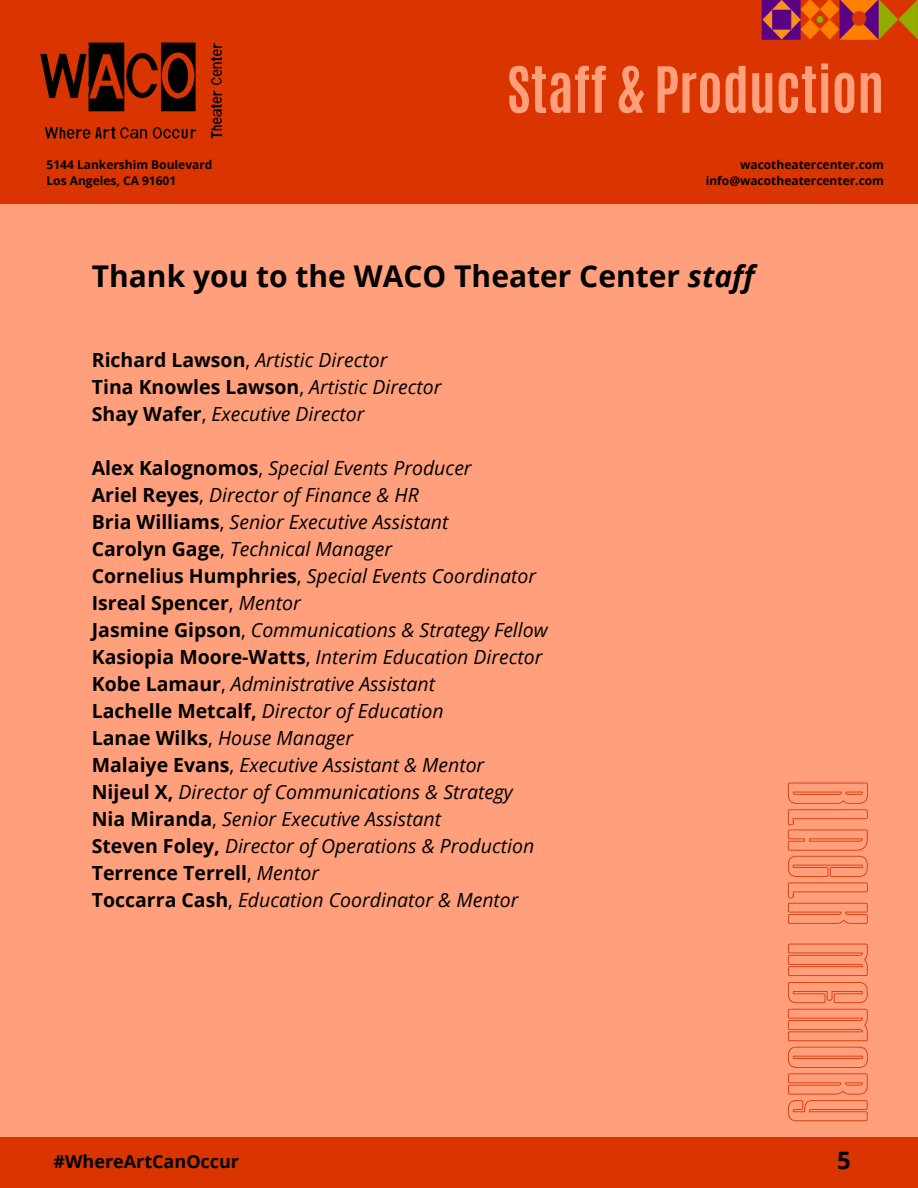
<style>
.page{position:relative;width:918px;height:1188px;background:#ff9f7c}
.page>*{position:absolute;margin:0;border:0;box-sizing:border-box;transform-origin:0 0}
.t1{font:85.5px "Aeroxys Outline";letter-spacing:.03em;color:#da3500}
.t2{font:700 54px "Antonio";color:#ff9f7c}
.t3{font:700 30px "Open Sans";color:#010101}
.t4{font:700 24px "Open Sans";color:#000}
.t5{font:italic 19.5px/27px "Open Sans";color:#010101}
.t6{font:700 18px "Open Sans";color:#000}
.t7{font:700 12px/16px "Open Sans";color:#000}
.s1{font-style:italic}
.s2{font-weight:700;font-style:normal}
.s3{font-style:normal}
</style>
<div class="page">
<div style="left:0;top:1137px;width:918px;height:51px;background:#da3500"></div>
<div style="left:0;top:0;width:918px;height:204px;background:#da3500"></div>
<img style="left:40px;top:42px;width:182px;height:97px">
<img style="left:762px;top:0;width:156px;height:39px">
<h2 class="t2" style="left:507px;top:51px;width:379px">Staff &amp; Production</h2>
<p class="t7" style="left:47px;top:156px;width:167px">5144 Lankershim Boulevard<br>Los Angeles, CA 91601</p>
<p class="t7" style="left:706px;top:156px;width:180px;text-align:right">wacotheatercenter.com info@wacotheatercenter.com</p>
<h3 class="t3" style="left:92px;top:255px;width:664px">Thank you to the WACO Theater Center <span class="s1">staff</span></h3>
<p class="t5" style="left:92px;top:346px;width:351px"><span class="s2">Richard Lawson</span><span class="s3">,</span> Artistic Director<br><span class="s2">Tina Knowles Lawson</span><span class="s3">,</span> Artistic Director<br><span class="s2">Shay Wafer</span><span class="s3">,</span> Executive Director</p>
<p class="t5" style="left:92px;top:454px;width:457px"><span class="s2">Alex Kalognomos</span><span class="s3">,</span> Special Events Producer<br><span class="s2">Ariel Reyes</span><span class="s3">,</span> Director of Finance &amp; HR<br><span class="s2">Bria Williams</span><span class="s3">,</span> Senior Executive Assistant<br><span class="s2">Carolyn Gage</span><span class="s3">,</span> Technical Manager<br><span class="s2">Cornelius Humphries</span><span class="s3">,</span> Special Events Coordinator <span class="s2">Isreal Spencer</span><span class="s3">,</span> Mentor<br><span class="s2">Jasmine Gipson</span><span class="s3">,</span> Communications &amp; Strategy Fellow <span class="s2">Kasiopia Moore-Watts</span><span class="s3">,</span> Interim Education Director <span class="s2">Kobe Lamaur</span><span class="s3">,</span> Administrative Assistant<br><span class="s2">Lachelle Metcalf,</span> Director of Education<br><span class="s2">Lanae Wilks</span><span class="s3">,</span> House Manager<br><span class="s2">Malaiye Evans</span><span class="s3">,</span> Executive Assistant &amp; Mentor<br><span class="s2">Nijeul X,</span> Director of Communications &amp; Strategy <span class="s2">Nia Miranda</span><span class="s3">,</span> Senior Executive Assistant<br><span class="s2">Steven Foley,</span> Director of Operations &amp; Production <span class="s2">Terrence Terrell</span><span class="s3">,</span> Mentor<br><span class="s2">Toccarra Cash</span><span class="s3">,</span> Education Coordinator &amp; Mentor</p>
<h1 class="t1" style="left:861px;top:781px;width:343px;rotate:90deg">BLACLK MEMORY</h1>
<p class="t6" style="left:54px;top:1148px;width:187px">#WhereArtCanOccur</p>
<p class="t4" style="left:837px;top:1144px;width:15px">5</p>
</div>
